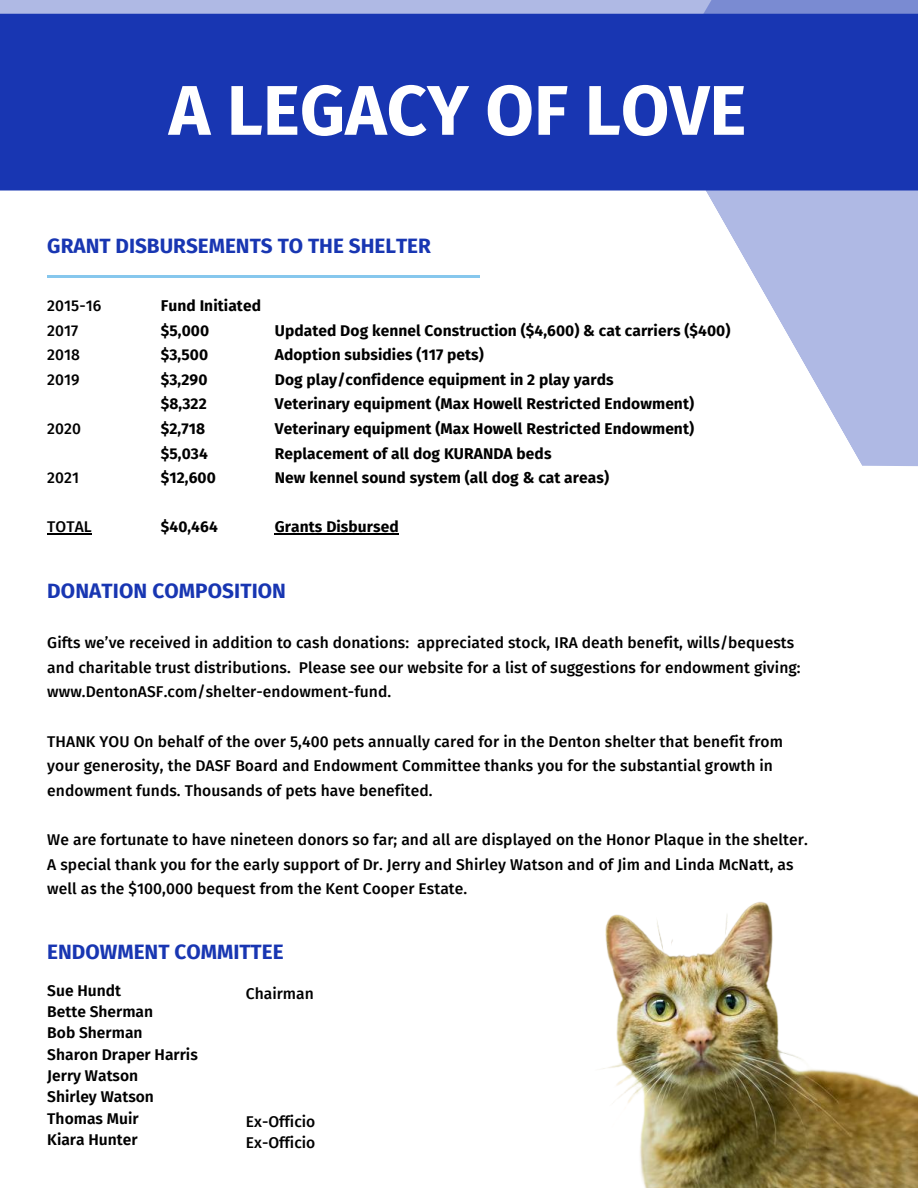
<style>
.page{position:relative;width:918px;height:1188px;background:#fff}
.page>*{position:absolute;margin:0;border:0;box-sizing:border-box;transform-origin:0 0}
.t1{font:700 70.2px "Fira Sans";color:#fff}
.t2{font:700 20.7px "Fira Sans";color:#1836b2}
.t3{font:500 15.6px/24.6px "Fira Sans";letter-spacing:.005em;color:#000}
.t4{font:700 15.6px "Fira Sans";letter-spacing:.005em;color:#000}
.t5{font:600 15.6px "Fira Sans";color:#000}
</style>
<div class="page">
<hr style="left:47px;top:534px;width:45px;height:1px;background:#000">
<hr style="left:47px;top:275px;width:432px;height:3px;background:#86c7ed">
<hr style="left:275px;top:534px;width:124px;height:1px;background:#000">
<svg style="left:706px;top:191px;width:212px;height:276px;fill:#afb9e4"></svg>
<svg style="left:0;top:0;width:918px;height:14px;background:#a0acdf"></svg>
<div style="left:0;top:14px;width:918px;height:177px;background:#1836b2"></div>
<img style="left:602px;top:902px;width:316px;height:286px">
<p class="t1" style="left:169px;top:69px;width:579px">A LEGACY OF LOVE</p>
<p class="t2" style="left:47px;top:233px;width:385px">GRANT DISBURSEMENTS TO THE SHELTER</p>
<p class="t3" style="left:47px;top:293px;width:56px">2015-16</p>
<p class="t3" style="left:47px;top:318px;width:33px">2017</p>
<p class="t3" style="left:47px;top:343px;width:34px">2018</p>
<p class="t3" style="left:47px;top:367px;width:34px">2019</p>
<p class="t3" style="left:47px;top:416px;width:35px">2020</p>
<p class="t3" style="left:47px;top:466px;width:33px">2021</p>
<p class="t3" style="left:47px;top:515px;width:46px">TOTAL</p>
<p class="t4" style="left:161px;top:296px;width:102px">Fund Initiated</p>
<p class="t4" style="left:161px;top:321px;width:50px">$5,000</p>
<p class="t4" style="left:161px;top:346px;width:49px">$3,500</p>
<p class="t4" style="left:161px;top:370px;width:48px">$3,290</p>
<p class="t4" style="left:161px;top:395px;width:47px">$8,322</p>
<p class="t4" style="left:161px;top:419px;width:46px">$2,718</p>
<p class="t4" style="left:161px;top:444px;width:48px">$5,034</p>
<p class="t4" style="left:161px;top:469px;width:56px">$12,600</p>
<p class="t4" style="left:161px;top:518px;width:58px">$40,464</p>
<p class="t4" style="left:275px;top:321px;width:457px">Updated Dog kennel Construction ($4,600) &amp; cat carriers ($400)</p>
<p class="t4" style="left:275px;top:346px;width:211px">Adoption subsidies (117 pets)</p>
<p class="t4" style="left:275px;top:370px;width:340px">Dog play/confidence equipment in 2 play yards</p>
<p class="t4" style="left:275px;top:395px;width:421px">Veterinary equipment (Max Howell Restricted Endowment)</p>
<p class="t4" style="left:275px;top:419px;width:421px">Veterinary equipment (Max Howell Restricted Endowment)</p>
<p class="t4" style="left:275px;top:444px;width:278px">Replacement of all dog KURANDA beds</p>
<p class="t4" style="left:275px;top:469px;width:336px">New kennel sound system (all dog &amp; cat areas)</p>
<p class="t4" style="left:275px;top:518px;width:125px">Grants Disbursed</p>
<p class="t2" style="left:47px;top:579px;width:240px">DONATION COMPOSITION</p>
<p class="t3" style="left:47px;top:631px;width:755px">Gifts we’ve received in addition to cash donations: appreciated stock, IRA death benefit, wills/bequests and charitable trust distributions. Please see our website for a list of suggestions for endowment giving: www.DentonASF.com/shelter-endowment-fund.</p>
<p class="t3" style="left:47px;top:729px;width:737px">THANK YOU On behalf of the over 5,400 pets annually cared for in the Denton shelter that benefit from your generosity, the DASF Board and Endowment Committee thanks you for the substantial growth in endowment funds. Thousands of pets have benefited.</p>
<p class="t3" style="left:47px;top:827px;width:762px">We are fortunate to have nineteen donors so far; and all are displayed on the Honor Plaque in the shelter.<br>A special thank you for the early support of Dr. Jerry and Shirley Watson and of Jim and Linda McNatt, as well as the $100,000 bequest from the Kent Cooper Estate.</p>
<p class="t2" style="left:47px;top:939px;width:238px">ENDOWMENT COMMITTEE</p>
<p class="t5" style="left:47px;top:981px;width:75px">Sue Hundt</p>
<p class="t5" style="left:47px;top:1003px;width:107px">Bette Sherman</p>
<p class="t5" style="left:47px;top:1024px;width:97px">Bob Sherman</p>
<p class="t5" style="left:47px;top:1045px;width:152px">Sharon Draper Harris</p>
<p class="t5" style="left:47px;top:1066px;width:92px">Jerry Watson</p>
<p class="t5" style="left:47px;top:1088px;width:108px">Shirley Watson</p>
<p class="t5" style="left:47px;top:1109px;width:93px">Thomas Muir</p>
<p class="t5" style="left:47px;top:1130px;width:92px">Kiara Hunter</p>
<p class="t3" style="left:246px;top:981px;width:69px">Chairman</p>
<p class="t3" style="left:246px;top:1109px;width:71px">Ex-Officio</p>
<p class="t3" style="left:246px;top:1130px;width:71px">Ex-Officio</p>
</div>
